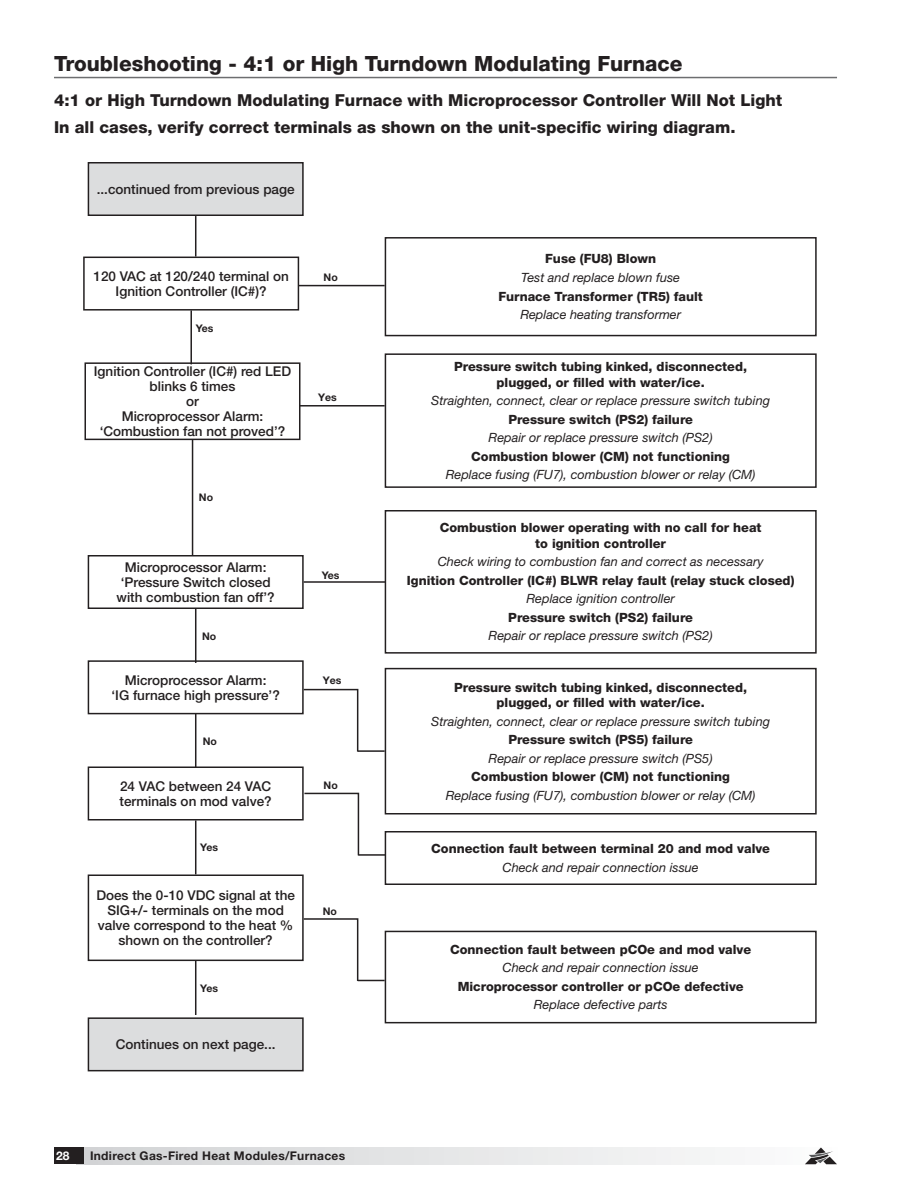
<style>
.page{position:relative;width:918px;height:1188px;background:#fff}
.page>*{position:absolute;margin:0;border:0;box-sizing:border-box;transform-origin:0 0}
.t1{font:800 21px "Helvetica Neue LT Std";color:#231f20}
.t2{font:800 16.5px/26.4px "Helvetica Neue LT Std";color:#231f20}
.t3{font:500 13.5px/15px "Helvetica Neue LT Std";color:#231f20;text-align:center}
.t4{font:800 12.75px/15.3px "Helvetica Neue LT Std";color:#231f20;text-align:center}
.t5{font:italic 12.75px "Helvetica Neue LT Std";color:#231f20}
.t6{font:700 12px "Helvetica Neue LT Std";letter-spacing:.025em;color:#231f20}
.t7{font:700 12px "Helvetica Neue LT Std";color:#fff}
.t8{font:700 10.5px "Helvetica Neue LT Std";color:#231f20}
</style>
<div class="page">
<div style="left:77px;top:1148px;width:760px;height:16px;background:linear-gradient(to right,#d1d3d4,#fcfcfc)"></div>
<div style="left:54px;top:1148px;width:30px;height:16px;background:#231f20"></div>
<svg style="left:805px;top:1148px;width:32px;height:16px"></svg>
<hr style="left:54px;top:77px;width:783px;height:1px;background:#6d6e70">
<div style="left:88px;top:555px;width:216px;height:54px;border:2px solid #231f20"></div>
<div style="left:88px;top:660px;width:216px;height:54px;border:2px solid #231f20"></div>
<div style="left:88px;top:163px;width:215px;height:52px;background:#dcddde"></div>
<div style="left:88px;top:162px;width:216px;height:54px;border:2px solid #231f20"></div>
<svg style="left:194px;top:215px;width:623px;height:809px"></svg>
<div style="left:88px;top:767px;width:216px;height:54px;border:2px solid #231f20"></div>
<hr style="left:195px;top:820px;width:1px;height:54px;background:#231f20">
<hr style="left:195px;top:961px;width:1px;height:54px;background:#231f20">
<div style="left:88px;top:875px;width:216px;height:86px;border:2px solid #231f20"></div>
<div style="left:88px;top:1018px;width:215px;height:53px;background:#dcddde"></div>
<div style="left:88px;top:1017px;width:216px;height:54px;border:2px solid #231f20"></div>
<svg style="left:302px;top:688px;width:57px;height:65px"></svg>
<hr style="left:358px;top:750px;width:27px;height:2px;background:#231f20">
<svg style="left:303px;top:792px;width:57px;height:65px"></svg>
<hr style="left:358px;top:854px;width:27px;height:2px;background:#231f20">
<svg style="left:302px;top:917px;width:83px;height:65px"></svg>
<svg style="left:190px;top:236px;width:627px;height:126px"></svg>
<svg style="left:83px;top:256px;width:303px;height:55px"></svg>
<svg style="left:191px;top:353px;width:626px;height:204px"></svg>
<div style="left:84px;top:362px;width:216px;height:78px;border:2px solid #231f20"></div>
<hr style="left:299px;top:405px;width:86px;height:2px;background:#231f20">
<h1 class="t1" style="left:54px;top:56px;width:630px">Troubleshooting - 4:1 or High Turndown Modulating Furnace</h1>
<p class="t2" style="left:54px;top:89px;width:730px">4:1 or High Turndown Modulating Furnace with Microprocessor Controller Will Not Light<br>In all cases, verify correct terminals as shown on the unit-specific wiring diagram.</p>
<p class="t3" style="left:97px;top:183px;width:199px">...continued from previous page</p>
<p class="t3" style="left:94px;top:270px;width:197px">120 VAC at 120/240 terminal on<br>Ignition Controller (IC#)?</p>
<p class="t8" style="left:324px;top:274px;width:16px">No</p>
<p class="t8" style="left:196px;top:325px;width:19px">Yes</p>
<p class="t3" style="left:94px;top:365px;width:199px">Ignition Controller (IC#) red LED blinks 6 times<br>or<br>Microprocessor Alarm: ‘Combustion fan not proved’?</p>
<p class="t8" style="left:199px;top:494px;width:16px">No</p>
<p class="t3" style="left:117px;top:561px;width:160px">Microprocessor Alarm: ‘Pressure Switch closed with combustion fan off’?</p>
<p class="t8" style="left:202px;top:632px;width:16px">No</p>
<p class="t8" style="left:318px;top:393px;width:20px">Yes</p>
<p class="t8" style="left:322px;top:571px;width:19px">Yes</p>
<p class="t4" style="left:545px;top:252px;width:112px">Fuse (FU8) Blown</p>
<p class="t5" style="left:521px;top:273px;width:160px">Test and replace blown fuse</p>
<p class="t4" style="left:498px;top:289px;width:206px">Furnace Transformer (TR5) fault</p>
<p class="t5" style="left:520px;top:310px;width:162px">Replace heating transformer</p>
<p class="t4" style="left:454px;top:360px;width:294px">Pressure switch tubing kinked, disconnected, plugged, or filled with water/ice.</p>
<p class="t5" style="left:431px;top:396px;width:340px">Straighten, connect, clear or replace pressure switch tubing</p>
<p class="t4" style="left:508px;top:413px;width:186px">Pressure switch (PS2) failure</p>
<p class="t5" style="left:489px;top:433px;width:226px">Repair or replace pressure switch (PS2)</p>
<p class="t4" style="left:471px;top:450px;width:260px">Combustion blower (CM) not functioning</p>
<p class="t5" style="left:446px;top:470px;width:311px">Replace fusing (FU7), combustion blower or relay (CM)</p>
<p class="t4" style="left:440px;top:521px;width:323px">Combustion blower operating with no call for heat to ignition controller</p>
<p class="t5" style="left:438px;top:557px;width:327px">Check wiring to combustion fan and correct as necessary</p>
<p class="t4" style="left:407px;top:574px;width:389px">Ignition Controller (IC#) BLWR relay fault (relay stuck closed)</p>
<p class="t5" style="left:527px;top:594px;width:150px">Replace ignition controller</p>
<p class="t4" style="left:508px;top:611px;width:186px">Pressure switch (PS2) failure</p>
<p class="t5" style="left:489px;top:631px;width:226px">Repair or replace pressure switch (PS2)</p>
<p class="t3" style="left:112px;top:673px;width:170px">Microprocessor Alarm:<br>‘IG furnace high pressure’?</p>
<p class="t4" style="left:454px;top:681px;width:294px">Pressure switch tubing kinked, disconnected, plugged, or filled with water/ice.</p>
<p class="t5" style="left:431px;top:716px;width:340px">Straighten, connect, clear or replace pressure switch tubing</p>
<p class="t4" style="left:508px;top:733px;width:186px">Pressure switch (PS5) failure</p>
<p class="t5" style="left:489px;top:754px;width:226px">Repair or replace pressure switch (PS5)</p>
<p class="t4" style="left:471px;top:770px;width:260px">Combustion blower (CM) not functioning</p>
<p class="t5" style="left:446px;top:791px;width:311px">Replace fusing (FU7), combustion blower or relay (CM)</p>
<p class="t8" style="left:323px;top:677px;width:20px">Yes</p>
<p class="t8" style="left:203px;top:737px;width:16px">No</p>
<p class="t3" style="left:120px;top:780px;width:154px;text-align:left">24 VAC between 24 VAC terminals on mod valve?</p>
<p class="t8" style="left:324px;top:781px;width:16px">No</p>
<p class="t8" style="left:200px;top:844px;width:19px">Yes</p>
<p class="t4" style="left:431px;top:842px;width:340px">Connection fault between terminal 20 and mod valve</p>
<p class="t5" style="left:503px;top:863px;width:198px">Check and repair connection issue</p>
<p class="t3" style="left:96px;top:889px;width:200px">Does the 0-10 VDC signal at the<br>SIG+/- terminals on the mod valve correspond to the heat % shown on the controller?</p>
<p class="t8" style="left:200px;top:984px;width:19px">Yes</p>
<p class="t3" style="left:116px;top:1038px;width:161px">Continues on next page...</p>
<p class="t8" style="left:323px;top:907px;width:16px">No</p>
<p class="t7" style="left:56px;top:1152px;width:15px">28</p>
<p class="t6" style="left:90px;top:1152px;width:257px">Indirect Gas-Fired Heat Modules/Furnaces</p>
<p class="t4" style="left:450px;top:943px;width:303px">Connection fault between pCOe and mod valve</p>
<p class="t5" style="left:503px;top:963px;width:198px">Check and repair connection issue</p>
<p class="t4" style="left:458px;top:980px;width:287px">Microprocessor controller or pCOe defective</p>
<p class="t5" style="left:534px;top:1000px;width:135px">Replace defective parts</p>
</div>
